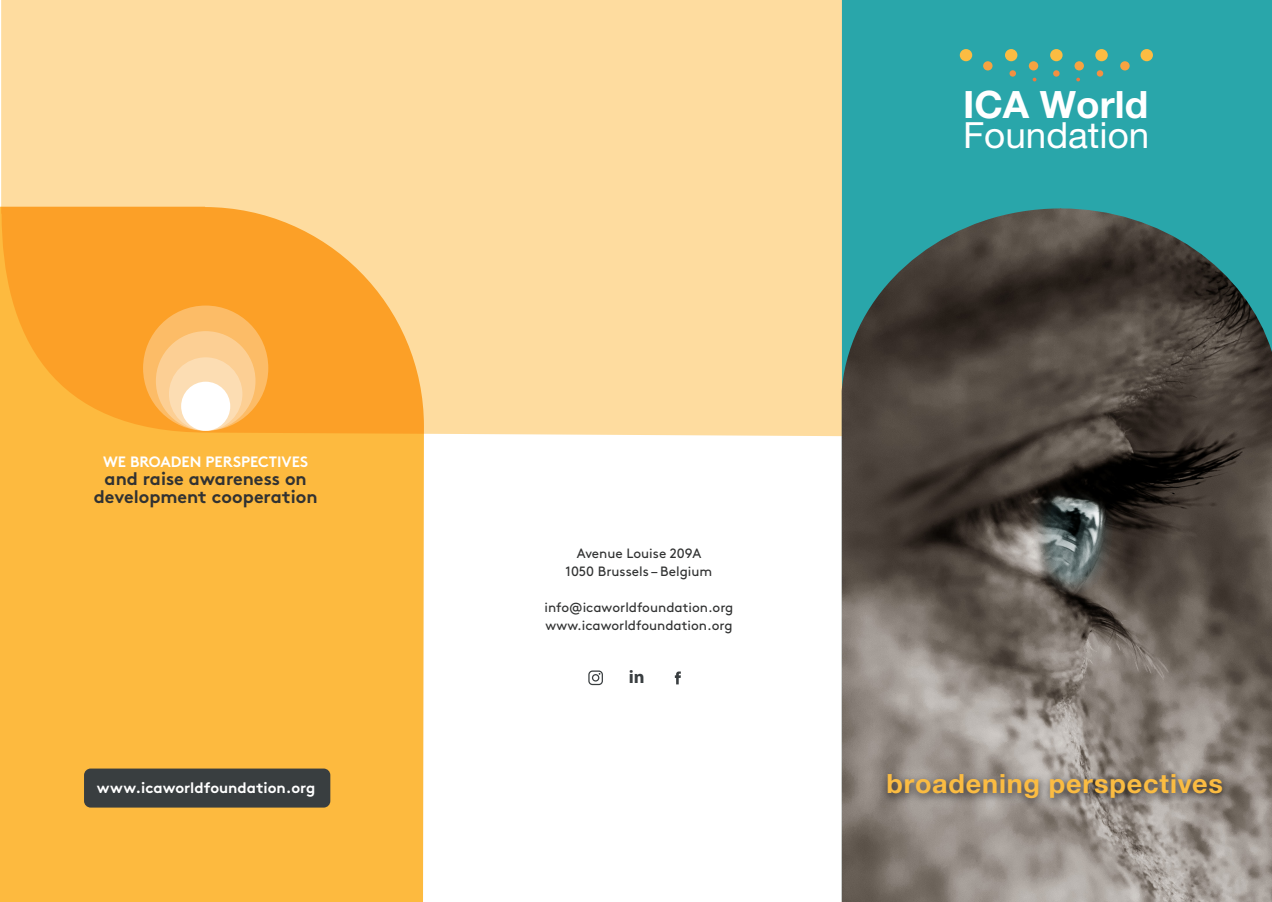
<style>
.page{position:relative;width:1272px;height:902px;background:#fff}
.page>*{position:absolute;margin:0;border:0;box-sizing:border-box;transform-origin:0 0}
.t1{font:700 37.65px "Helvetica Neue LT Pro";color:#fff}
.t2{font:36.15px "Helvetica Neue LT Pro";color:#fff}
.t3{font:700 26.4px "Helvetica Neue LT Pro";letter-spacing:.03em;color:#fbbc42}
.t4{font:700 18.45px "Myriad Pro";color:#393e40}
.t5{font:700 18px/18px "Brown";color:#313232;text-align:center}
.t6{font:700 15px "Brown";color:#fff}
.t7{font:13.5px/18px "Brown";color:#313232;text-align:center}
</style>
<div class="page">
<div style="left:0;top:207px;width:424px;height:694px;background:#fdba3f"></div>
<svg style="left:1px;top:0;width:841px;height:436px;background:#fdcf86"></svg>
<div style="left:842px;top:0;width:429px;height:208px;background:#29a6aa"></div>
<img style="left:841px;top:208px;width:430px;height:693px">
<img style="left:873px;top:760px;width:363px;height:55px">
<div style="left:1140px;top:49px;width:12px;height:12px;background:#fbbc42;border-radius:50%"></div>
<div style="left:1095px;top:49px;width:12px;height:12px;background:#fbbc42;border-radius:50%"></div>
<div style="left:1050px;top:49px;width:12px;height:12px;background:#fbbc42;border-radius:50%"></div>
<div style="left:1004px;top:49px;width:13px;height:12px;background:#fbbc42;border-radius:50%"></div>
<div style="left:959px;top:49px;width:13px;height:12px;background:#fbbc42;border-radius:50%"></div>
<div style="left:1120px;top:61px;width:9px;height:9px;background:#f6a341;border-radius:50%"></div>
<div style="left:1074px;top:61px;width:9px;height:9px;background:#f6a341;border-radius:50%"></div>
<div style="left:1028px;top:61px;width:10px;height:9px;background:#f6a341;border-radius:50%"></div>
<div style="left:983px;top:61px;width:9px;height:9px;background:#f6a341;border-radius:50%"></div>
<div style="left:1096px;top:70px;width:7px;height:7px;background:#f49041;border-radius:50%"></div>
<div style="left:1053px;top:70px;width:6px;height:7px;background:#f49041;border-radius:50%"></div>
<div style="left:1009px;top:70px;width:6px;height:7px;background:#f49041;border-radius:50%"></div>
<svg style="left:1076px;top:78px;width:4px;height:3px"></svg>
<svg style="left:1032px;top:78px;width:4px;height:3px"></svg>
<svg style="left:588px;top:670px;width:15px;height:15px"></svg>
<svg style="left:674px;top:671px;width:7px;height:13px"></svg>
<div style="left:84px;top:768px;width:246px;height:39px;background:#393e40;border-radius:7px"></div>
<div style="left:143px;top:305px;width:125px;height:126px;background:#fcbc67;border-radius:50%"></div>
<div style="left:156px;top:331px;width:99px;height:100px;background:#fccf94;border-radius:50%"></div>
<div style="left:169px;top:357px;width:73px;height:74px;background:#fcddb3;border-radius:50%"></div>
<div style="left:181px;top:381px;width:49px;height:50px;background:#fff;border-radius:50%"></div>
<p class="t6" style="left:103px;top:449px;width:207px">WE BROADEN PERSPECTIVES</p>
<h3 class="t5" style="left:94px;top:468px;width:225px">and raise awareness on development cooperation</h3>
<p class="t6" style="left:97px;top:775px;width:220px">www.icaworldfoundation.org</p>
<h1 class="t1" style="left:963px;top:82px;width:187px">ICA World</h1>
<h2 class="t2" style="left:963px;top:114px;width:188px">Foundation</h2>
<p class="t7" style="left:565px;top:543px;width:148px">Avenue Louise 209A<br>1050 Brussels – Belgium</p>
<p class="t7" style="left:544px;top:597px;width:190px;text-align:left">info@icaworldfoundation.org www.icaworldfoundation.org</p>
<h3 class="t4" style="left:628px;top:664px;width:17px">in</h3>
<h3 class="t3" style="left:886px;top:766px;width:338px">broadening perspectives</h3>
</div>
